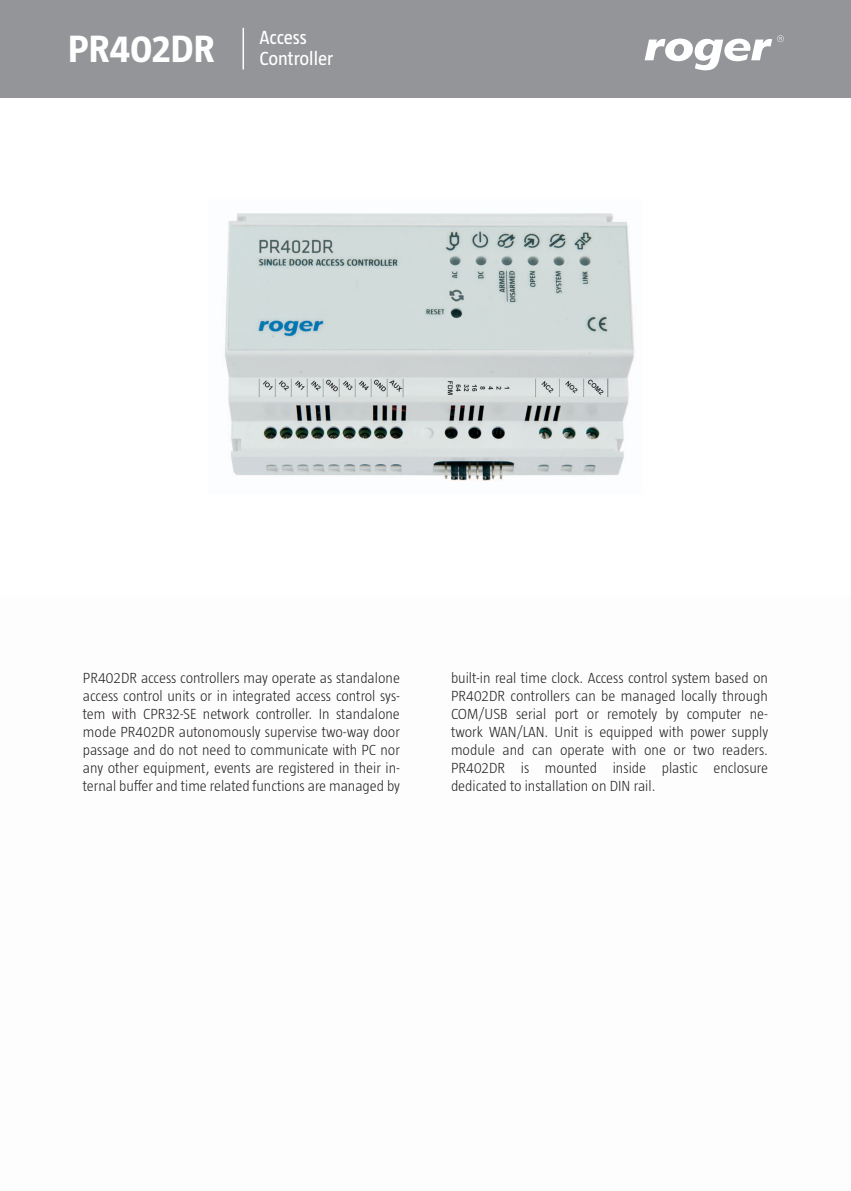
<style>
.page{position:relative;width:851px;height:1191px;background:#fff}
.page>*{position:absolute;margin:0;border:0;box-sizing:border-box;transform-origin:0 0}
.t1{font:700 39px "Taz";color:#fff}
.t2{font:19.5px/21px "Taz";color:#fff}
.t3{font:300 15px/18px "Taz";color:#231f20;text-align:justify}
</style>
<div class="page">
<div style="left:0;top:0;width:850px;height:98px;background:#939598"></div>
<svg style="left:644px;top:35px;width:139px;height:35px"></svg>
<hr style="left:242px;top:28px;width:2px;height:41px;background:#fff">
<img style="left:225px;top:213px;width:409px;height:268px">
<h1 class="t1" style="left:68px;top:27px;width:148px">PR402DR</h1>
<h2 class="t2" style="left:259px;top:26px;width:75px">Access<br>Controller</h2>
<p class="t3" style="left:83px;top:668px;width:318px">PR402DR access controllers may operate as standalone access control units or in integrated access control sys&shy;tem with CPR32-SE network controller. In standalone mode PR402DR autonomously supervise two-way door passage and do not need to communicate with PC nor any other equipment, events are registered in their in&shy;ternal buffer and time related functions are managed by</p>
<p class="t3" style="left:451px;top:668px;width:318px">built-in real time clock. Access control system based on PR402DR controllers can be managed locally through COM/USB serial port or remotely by computer ne&shy;twork WAN/LAN. Unit is equipped with power supply module and can operate with one or two readers.<br>PR402DR is mounted inside plastic enclosure dedicated to installation on DIN rail.</p>
</div>
